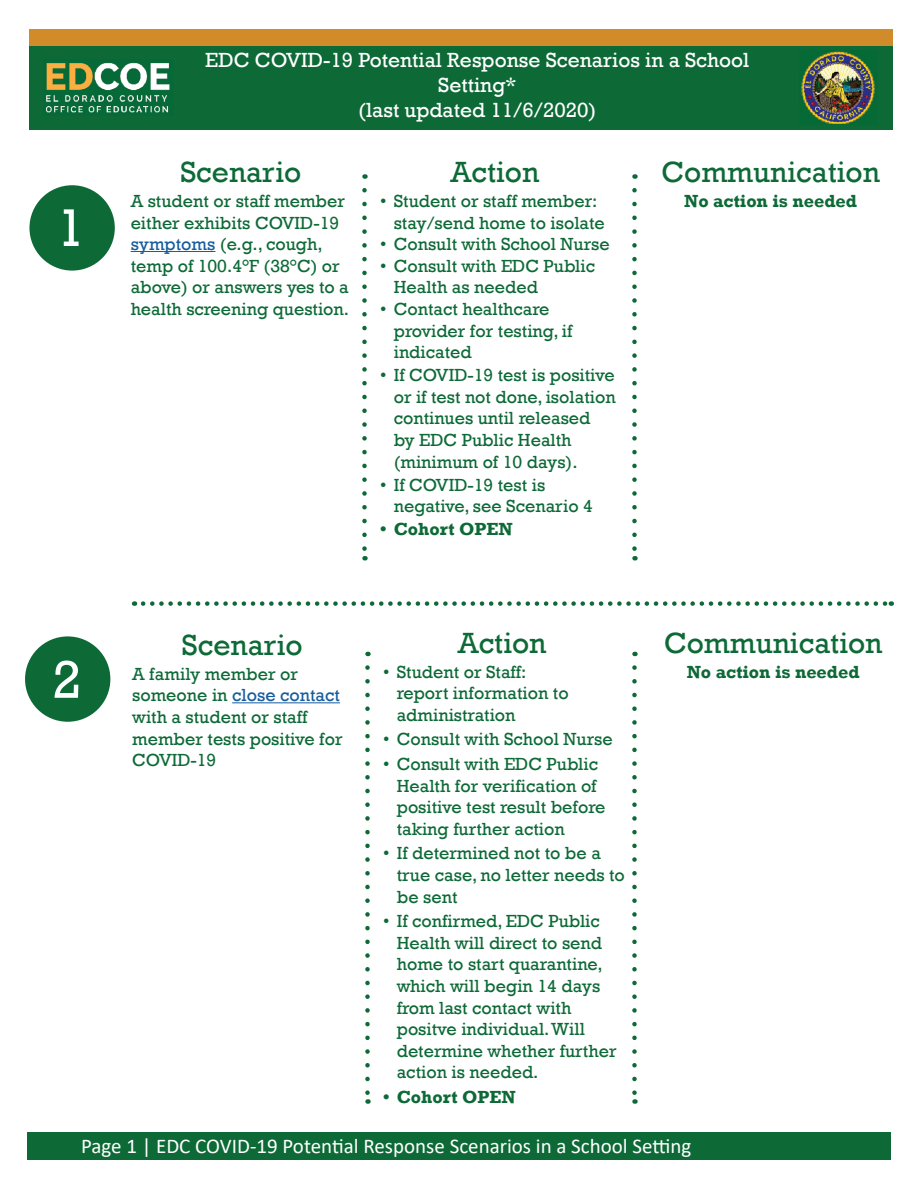
<style>
.page{position:relative;width:918px;height:1188px;background:#fff}
.page>*{position:absolute;margin:0;border:0;box-sizing:border-box;transform-origin:0 0}
.t1{font:54px "Rockwell";color:#fff}
.Heading_3{font:30px "Rockwell";color:#0d6a37}
.Caption_3{font:21px/25.2px "Rockwell";color:#fff;text-align:center}
.Page{font:21px "Calibri";color:#fff}
.t2{font:18px/21.6px "Rockwell";color:#0d6a37}
.t3{font:700 18px "Rockwell";color:#0d6a37}
.s1{color:#175d9e}
</style>
<div class="page">
<div style="left:29px;top:45px;width:864px;height:85px;background:#0d6a37"></div>
<div style="left:29px;top:29px;width:864px;height:16px;background:#d18b29"></div>
<hr style="left:131px;top:251px;width:84px;height:1px;background:#175d9e">
<div style="left:29px;top:185px;width:86px;height:86px;background:#0d6a37;border-radius:50%"></div>
<svg style="left:362px;top:190px;width:5px;height:371px"></svg>
<svg style="left:632px;top:190px;width:5px;height:371px"></svg>
<svg style="left:143px;top:601px;width:749px;height:5px"></svg>
<div style="left:25px;top:636px;width:85px;height:86px;background:#0d6a37;border-radius:50%"></div>
<hr style="left:232px;top:702px;width:108px;height:1px;background:#175d9e">
<svg style="left:365px;top:668px;width:5px;height:436px"></svg>
<svg style="left:632px;top:668px;width:5px;height:436px"></svg>
<div style="left:27px;top:1132px;width:864px;height:28px;background:#0d6a37"></div>
<img style="left:799px;top:50px;width:77px;height:74px">
<img style="left:46px;top:62px;width:124px;height:51px">
<p class="t1" style="left:56px;top:197px;width:31px">1</p>
<p class="t1" style="left:52px;top:648px;width:31px">2</p>
<p class="Caption_3" style="left:205px;top:47px;width:546px">EDC COVID-19 Potential Response Scenarios in a School<br>Setting*</p>
<p class="Caption_3" style="left:358px;top:98px;width:240px">(last updated 11/6/2020)</p>
<p class="Heading_3" style="left:180px;top:155px;width:122px">Scenario</p>
<p class="t2" style="left:131px;top:190px;width:220px">A student or staff member either exhibits COVID-19 <span class="s1">symptoms</span> (e.g., cough, temp of 100.4°F (38°C) or above) or answers yes to a health screening question.</p>
<p class="Heading_3" style="left:451px;top:155px;width:90px">Action</p>
<p class="t2" style="left:394px;top:190px;width:213px;text-indent:-14px">• Student or staff member: stay/send home to isolate</p>
<p class="t2" style="left:380px;top:234px;width:231px">• Consult with School Nurse</p>
<p class="t2" style="left:394px;top:255px;width:203px;text-indent:-14px">• Consult with EDC Public<br>Health as needed</p>
<p class="t2" style="left:394px;top:298px;width:180px;text-indent:-14px">• Contact healthcare provider for testing, if indicated</p>
<p class="t2" style="left:394px;top:365px;width:223px;text-indent:-14px">• If COVID-19 test is positive or if test not done, isolation continues until released by EDC Public Health (minimum of 10 days).</p>
<p class="t2" style="left:394px;top:474px;width:201px;text-indent:-14px">• If COVID-19 test is negative, see Scenario 4</p>
<p class="t3" style="left:380px;top:518px;width:134px">• Cohort OPEN</p>
<p class="Heading_3" style="left:661px;top:155px;width:220px">Communication</p>
<p class="t3" style="left:684px;top:190px;width:175px">No action is needed</p>
<p class="Heading_3" style="left:182px;top:628px;width:122px">Scenario</p>
<p class="t2" style="left:132px;top:663px;width:212px">A family member or someone in <span class="s1">close contact </span>with a student or staff member tests positive for<br>COVID-19</p>
<p class="Heading_3" style="left:458px;top:626px;width:90px">Action</p>
<p class="t2" style="left:397px;top:661px;width:173px;text-indent:-14px">• Student or Staff: report information to administration</p>
<p class="t2" style="left:383px;top:729px;width:231px">• Consult with School Nurse</p>
<p class="t2" style="left:397px;top:753px;width:210px;text-indent:-14px">• Consult with EDC Public<br>Health for verification of positive test result before taking further action</p>
<p class="t2" style="left:397px;top:843px;width:230px;text-indent:-14px">• If determined not to be a true case, no letter needs to be sent</p>
<p class="t2" style="left:397px;top:911px;width:221px;text-indent:-14px">• If confirmed, EDC Public<br>Health will direct to send home to start quarantine, which will begin 14 days from last contact with positve individual. Will determine whether further action is needed.</p>
<p class="t3" style="left:383px;top:1086px;width:134px">• Cohort OPEN</p>
<p class="Heading_3" style="left:664px;top:626px;width:220px">Communication</p>
<p class="t3" style="left:687px;top:661px;width:175px">No action is needed</p>
<p class="Page" style="left:81px;top:1131px;width:612px">Page 1 | EDC COVID-19 Potential Response Scenarios in a School Setting</p>
</div>
